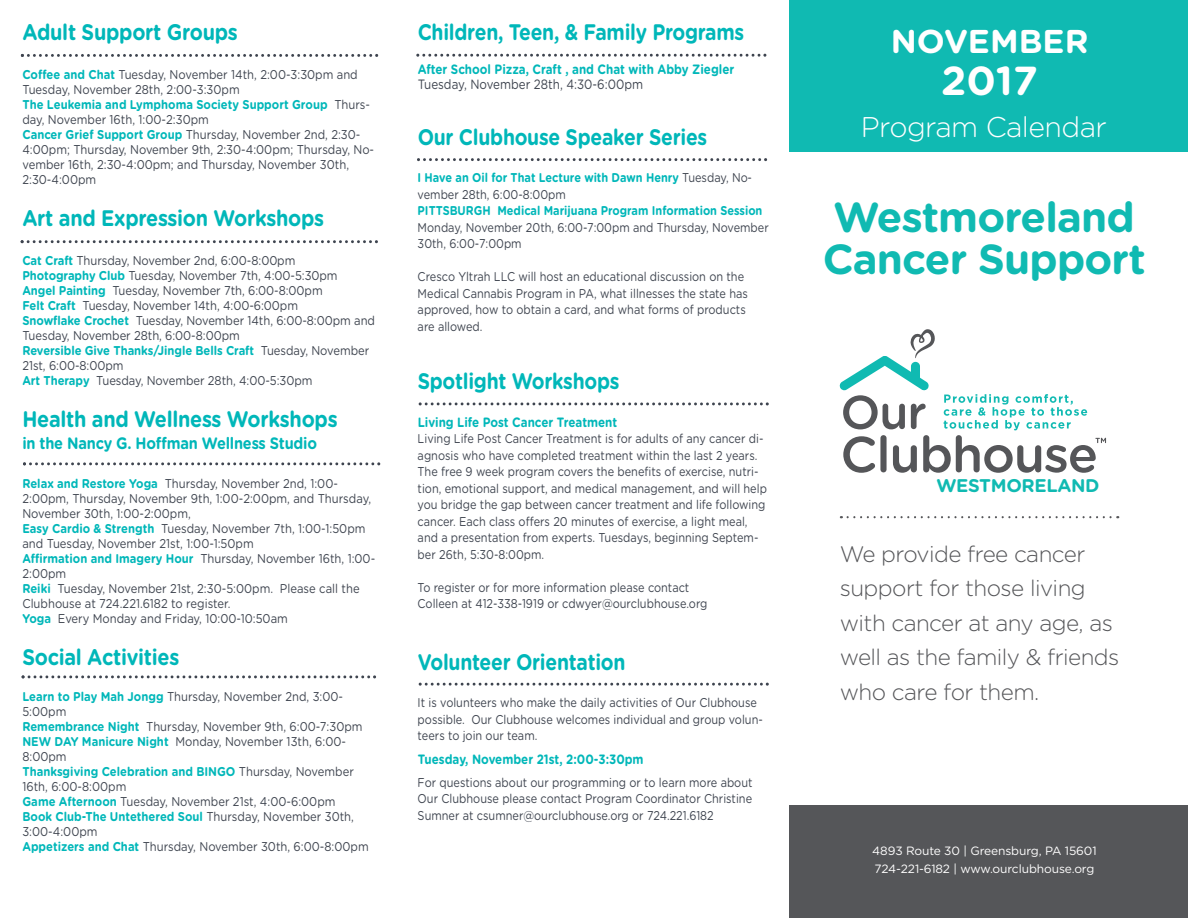
<style>
.page{position:relative;width:1188px;height:918px;background:#fff}
.page>*{position:absolute;margin:0;border:0;box-sizing:border-box;transform-origin:0 0}
.t1{font:700 42px/42px "Gotham Rounded";letter-spacing:-.02em;color:#10bab2}
.t2{font:700 40.5px "Gotham Rounded";color:#fff}
.t3{font:700 33px "Gotham Rounded";color:#fff}
.t4{font:300 28.5px "Gotham Rounded";letter-spacing:-.02em;color:#fff}
.t5{font:300 22.5px/34.5px "Gotham Rounded";letter-spacing:-.025em;color:#555659}
.t6{font:700 22.5px "Gotham Rounded";letter-spacing:-.015em;color:#00b7b9;scale:.86 1}
.t7{font:700 22.5px "Gotham Rounded";letter-spacing:-.015em;color:#00b7b9;scale:.88 1}
.t8{font:700 18.3px "Gotham Rounded";letter-spacing:-.02em;color:#10bab2}
.t9{font:700 16.5px "Gotham Rounded";letter-spacing:-.015em;color:#00b7b9;scale:.88 1}
.t10{font:700 13.5px "Gotham Rounded";color:#00b7b9;scale:.86 1}
.t11{font:13.5px "Gotham Rounded";color:#3e444f;scale:.86 1}
.t12{font:12.75px/15px "Gotham Rounded";color:#3e444f;scale:.88 1}
.t13{font:12.75px/16.5px "Gotham Rounded";color:#3e444f;scale:.86 1}
.t14{font:700 12.75px/16.5px "Gotham Rounded";color:#00b7b9;scale:.86 1}
.t15{font:12px/18px "Gotham Rounded";letter-spacing:-.01em;color:#fff}
.s1{font-weight:700;color:#00b7b9}
.s2{font-weight:400;color:#3e444f}
</style>
<div class="page">
<div style="left:790px;top:0;width:398px;height:152px;background:#10bab2"></div>
<div style="left:790px;top:806px;width:398px;height:112px;background:#555659"></div>
<svg style="left:848px;top:516px;width:270px;height:2px"></svg>
<svg style="left:839px;top:329px;width:267px;height:144px"></svg>
<svg style="left:416px;top:54px;width:350px;height:3px"></svg>
<svg style="left:419px;top:402px;width:350px;height:3px"></svg>
<svg style="left:417px;top:158px;width:350px;height:3px"></svg>
<svg style="left:419px;top:683px;width:350px;height:3px"></svg>
<svg style="left:21px;top:54px;width:357px;height:3px"></svg>
<svg style="left:21px;top:240px;width:357px;height:3px"></svg>
<svg style="left:23px;top:462px;width:357px;height:3px"></svg>
<svg style="left:22px;top:675px;width:354px;height:3px"></svg>
<h3 class="t7" style="left:22px;top:24px;width:246px">Adult Support Groups</h3>
<p class="t12" style="left:22px;top:68px;width:401px"><span class="s1">Coffee and Chat</span> Tuesday, November 14th, 2:00-3:30pm and Tuesday, November 28th, 2:00-3:30pm<br><span class="s1">The Leukemia and Lymphoma Society Support Group</span> Thurs&shy;day, November 16th, 1:00-2:30pm<br><span class="s1">Cancer Grief Support Group</span> Thursday, November 2nd, 2:30- 4:00pm; Thursday, November 9th, 2:30-4:00pm; Thursday, No&shy;vember 16th, 2:30-4:00pm; and Thursday, November 30th, 2:30-4:00pm</p>
<h3 class="t7" style="left:22px;top:210px;width:345px">Art and Expression Workshops</h3>
<p class="t12" style="left:22px;top:254px;width:402px"><span class="s1">Cat Craft</span> Thursday, November 2nd, 6:00-8:00pm<br><span class="s1">Photography Club</span> Tuesday, November 7th, 4:00-5:30pm<br><span class="s1">Angel Painting</span> Tuesday, November 7th, 6:00-8:00pm<br><span class="s1">Felt Craft</span> Tuesday, November 14th, 4:00-6:00pm<br><span class="s1">Snowflake Crochet</span> Tuesday, November 14th, 6:00-8:00pm and Tuesday, November 28th, 6:00-8:00pm<br><span class="s1">Reversible Give Thanks/Jingle Bells Craft</span> Tuesday, November 21st, 6:00-8:00pm<br><span class="s1">Art Therapy</span> Tuesday, November 28th, 4:00-5:30pm</p>
<h3 class="t7" style="left:22px;top:411px;width:360px">Health and Wellness Workshops</h3>
<p class="t9" style="left:22px;top:438px;width:336px">in the Nancy G. Hoffman Wellness Studio</p>
<p class="t12" style="left:22px;top:477px;width:403px"><span class="s1">Relax and Restore Yoga</span> Thursday, November 2nd, 1:00- 2:00pm, Thursday, November 9th, 1:00-2:00pm, and Thursday, November 30th, 1:00-2:00pm,<br><span class="s1">Easy Cardio &amp; Strength</span> Tuesday, November 7th, 1:00-1:50pm and Tuesday, November 21st, 1:00-1:50pm<br><span class="s1">Affirmation and Imagery Hour</span> Thursday, November 16th, 1:00- 2:00pm<br><span class="s1">Reiki</span> Tuesday, November 21st, 2:30-5:00pm. Please call the Clubhouse at 724.221.6182 to register.<br><span class="s1">Yoga</span> Every Monday and Friday, 10:00-10:50am</p>
<h3 class="t7" style="left:22px;top:649px;width:180px">Social Activities</h3>
<p class="t12" style="left:22px;top:690px;width:395px"><span class="s1">Learn to Play Mah Jongg</span> Thursday, November 2nd, 3:00- 5:00pm<br><span class="s1">Remembrance Night</span> Thursday, November 9th, 6:00-7:30pm <span class="s1">NEW DAY Manicure Night</span> Monday, November 13th, 6:00- 8:00pm<br><span class="s1">Thanksgiving Celebration and BINGO</span> Thursday, November 16th, 6:00-8:00pm<br><span class="s1">Game Afternoon</span> Tuesday, November 21st, 4:00-6:00pm<br><span class="s1">Book Club-The Untethered Soul</span> Thursday, November 30th, 3:00-4:00pm<br><span class="s1">Appetizers and Chat</span> Thursday, November 30th, 6:00-8:00pm</p>
<h3 class="t6" style="left:418px;top:24px;width:381px">Children, Teen, &amp; Family Programs</h3>
<p class="t10" style="left:418px;top:65px;width:370px">After School Pizza, Craft , and Chat with Abby Ziegler</p>
<p class="t11" style="left:418px;top:80px;width:264px">Tuesday, November 28th, 4:30-6:00pm</p>
<h3 class="t6" style="left:418px;top:129px;width:338px">Our Clubhouse Speaker Series</h3>
<p class="t14" style="left:418px;top:170px;width:390px">I Have an Oil for That Lecture with Dawn Henry <span class="s2">Tuesday, No&shy;vember 28th, 6:00-8:00pm</span></p>
<p class="t14" style="left:418px;top:203px;width:402px">PITTSBURGH Medical Marijuana Program Information Session</p>
<p class="t13" style="left:418px;top:220px;width:410px">Monday, November 20th, 6:00-7:00pm and Thursday, November<br>30th, 6:00-7:00pm</p>
<p class="t13" style="left:418px;top:270px;width:386px">Cresco Yltrah LLC will host an educational discussion on the Medical Cannabis Program in PA, what illnesses the state has approved, how to obtain a card, and what forms of products are allowed.</p>
<h3 class="t6" style="left:418px;top:373px;width:236px">Spotlight Workshops</h3>
<p class="t10" style="left:418px;top:417px;width:234px">Living Life Post Cancer Treatment</p>
<p class="t13" style="left:418px;top:432px;width:408px">Living Life Post Cancer Treatment is for adults of any cancer di&shy;agnosis who have completed treatment within the last 2 years.<br>The free 9 week program covers the benefits of exercise, nutri&shy;tion, emotional support, and medical management, and will help you bridge the gap between cancer treatment and life following cancer. Each class offers 20 minutes of exercise, a light meal, and a presentation from experts. Tuesdays, beginning Septem&shy;ber 26th, 5:30-8:00pm.</p>
<p class="t13" style="left:418px;top:580px;width:339px">To register or for more information please contact<br>Colleen at 412-338-1919 or cdwyer@ourclubhouse.org</p>
<h3 class="t6" style="left:418px;top:654px;width:243px">Volunteer Orientation</h3>
<p class="t13" style="left:418px;top:696px;width:403px">It is volunteers who make the daily activities of Our Clubhouse possible. Our Clubhouse welcomes individual and group volun&shy;teers to join our team.</p>
<p class="t10" style="left:418px;top:755px;width:264px">Tuesday, November 21st, 2:00-3:30pm</p>
<p class="t13" style="left:418px;top:775px;width:391px;text-align:justify">For questions about our programming or to learn more about Our Clubhouse please contact Program Coordinator Christine Sumner at csumner@ourclubhouse.org or 724.221.6182</p>
<h3 class="t3" style="left:891px;top:30px;width:199px">NOVEMBER</h3>
<h2 class="t2" style="left:941px;top:67px;width:98px">2017</h2>
<h3 class="t4" style="left:861px;top:117px;width:248px">Program Calendar</h3>
<h1 class="t1" style="left:823px;top:199px;width:324px">Westmoreland<br>Cancer Support</h1>
<h3 class="t8" style="left:936px;top:479px;width:165px">WESTMORELAND</h3>
<h3 class="t5" style="left:840px;top:538px;width:281px">We provide free cancer support for those living with cancer at any age, as well as the family &amp; friends who care for them.</h3>
<p class="t15" style="left:872px;top:843px;width:226px">4893 Route 30 | Greensburg, PA 15601<br>724-221-6182 | www.ourclubhouse.org</p>
</div>
